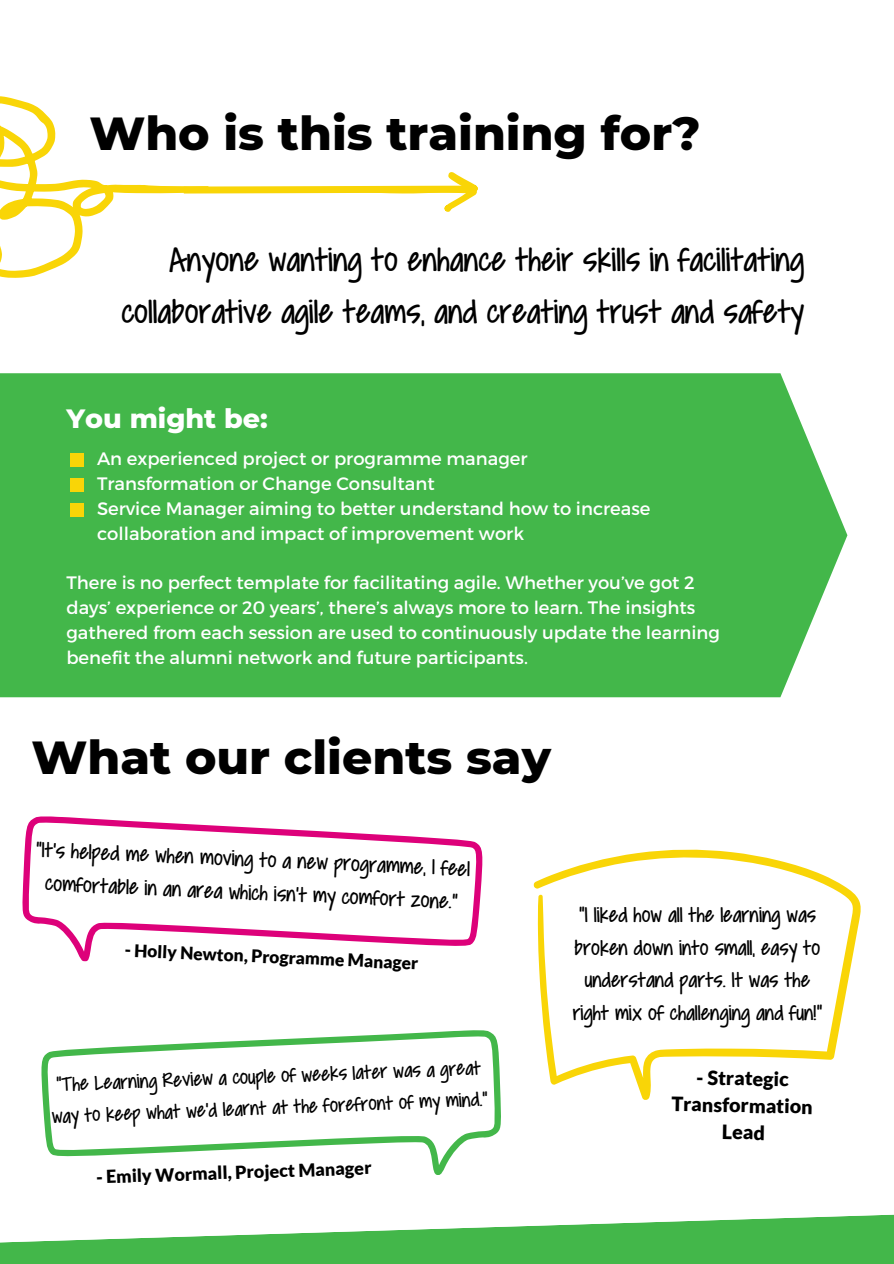
<style>
.page{position:relative;width:894px;height:1264px;background:#fff}
.page>*{position:absolute;margin:0;border:0;box-sizing:border-box;transform-origin:0 0}
.t1{font:800 47.25px "Montserrat";color:#000}
.t2{font:37.65px/52.3px "Covered By Your Grace";color:#000;text-align:right}
.t3{font:800 27px "Montserrat";color:#fff}
.t4{font:24.15px/33.2px "Covered By Your Grace";color:#000;text-align:center}
.t5{font:24px/32.7px "Covered By Your Grace";color:#000;text-align:center}
.t6{font:22.5px/31.5px "Covered By Your Grace";color:#000}
.t7{font:900 19.65px/27px "Lato";color:#000;text-align:center}
.t8{font:18px/24.8px "Montserrat";color:#fff}
.t9{font:900 17.85px "Lato";color:#000}
.t10{font:900 17.4px "Lato";color:#000}
</style>
<div class="page">
<div style="left:0;top:373px;width:846px;height:324px;background:#43b74a"></div>
<svg style="left:0;top:1214px;width:893px;height:49px"></svg>
<svg style="left:22px;top:816px;width:461px;height:146px"></svg>
<svg style="left:41px;top:1030px;width:460px;height:145px"></svg>
<svg style="left:533px;top:849px;width:328px;height:251px"></svg>
<svg style="left:0;top:96px;width:83px;height:182px"></svg>
<svg style="left:101px;top:172px;width:377px;height:40px"></svg>
<div style="left:70px;top:453px;width:14px;height:13px;background:#f9d507"></div>
<div style="left:70px;top:478px;width:14px;height:13px;background:#f9d507"></div>
<div style="left:70px;top:503px;width:14px;height:14px;background:#f9d507"></div>
<h5 class="t1" style="left:89px;top:104px;width:612px">Who is this training for?</h5>
<p class="t2" style="left:121px;top:236px;width:684px">Anyone wanting to enhance their skills in facilitating collaborative agile teams, and creating trust and safety</p>
<h1 class="t3" style="left:66px;top:402px;width:203px">You might be:</h1>
<h2 class="t8" style="left:97px;top:446px;width:432px">An experienced project or programme manager</h2>
<h3 class="t8" style="left:97px;top:470px;width:339px">Transformation or Change Consultant</h3>
<p class="t8" style="left:97px;top:495px;width:554px">Service Manager aiming to better understand how to increase collaboration and impact of improvement work</p>
<p class="t8" style="left:66px;top:569px;width:655px">There is no perfect template for facilitating agile. Whether you’ve got 2 days’ experience or 20 years’, there’s always more to learn. The insights gathered from each session are used to continuously update the learning benefit the alumni network and future participants.</p>
<h6 class="t1" style="left:31px;top:728px;width:521px">What our clients say</h6>
<h1 class="t4" style="left:37px;top:833px;width:436px;rotate:3deg">“It’s helped me when moving to a new programme, I feel comfortable in an area which isn’t my comfort zone.”</h1>
<p class="t10" style="left:125px;top:938px;width:295px;rotate:3deg">- Holly Newton, Programme Manager</p>
<h4 class="t6" style="left:50px;top:1069px;width:437px;rotate:-2deg">“The Learning Review a couple of weeks later was a great way to keep what we’d learnt at the forefront of my mind.”</h4>
<p class="t9" style="left:96px;top:1165px;width:277px;rotate:-2deg">- Emily Wormall, Project Manager</p>
<p class="t5" style="left:572px;top:900px;width:251px">“I liked how all the learning was broken down into small, easy to understand parts. It was the right mix of challenging and fun!”</p>
<h4 class="t7" style="left:672px;top:1063px;width:143px;rotate:1deg">- Strategic<br>Transformation<br>Lead</h4>
</div>
